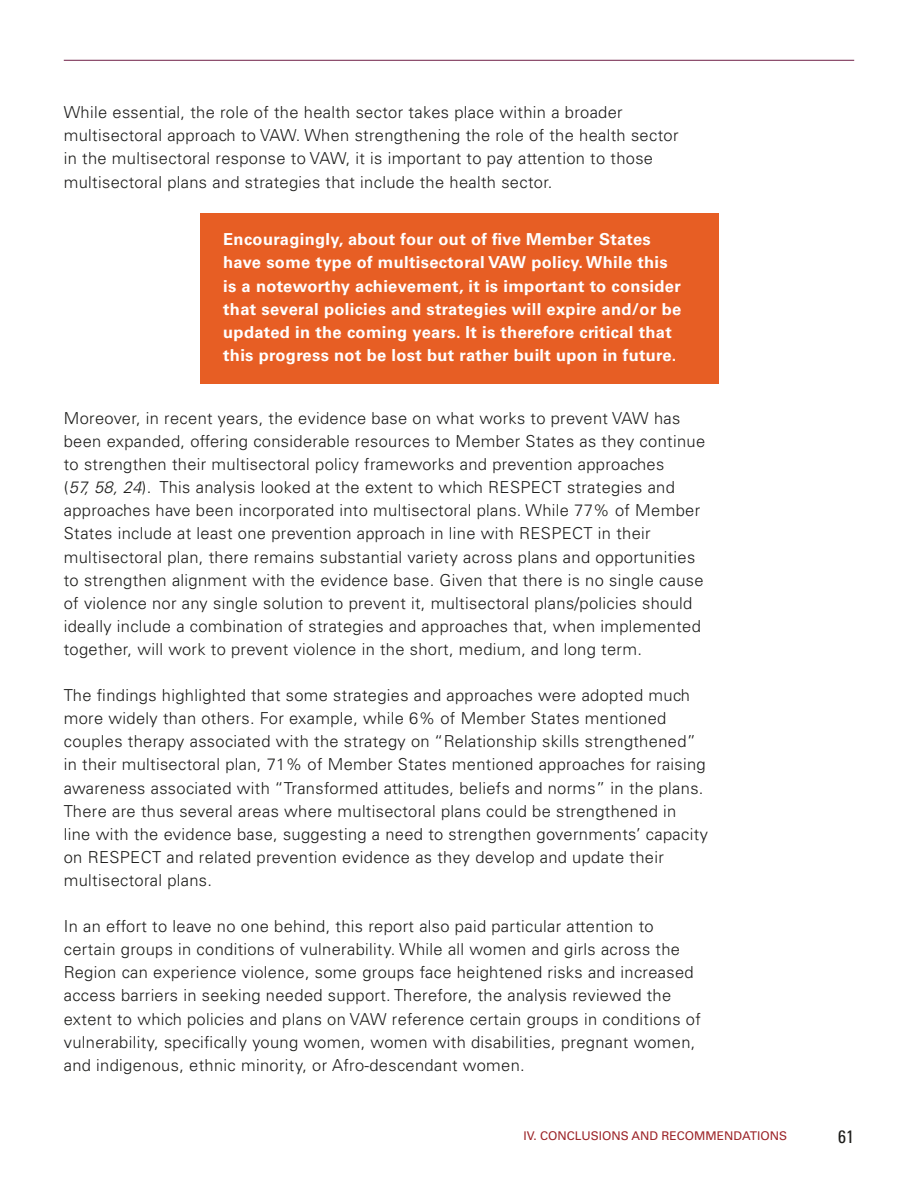
<style>
.page{position:relative;width:918px;height:1188px;background:#fff}
.page>*{position:absolute;margin:0;border:0;box-sizing:border-box;transform-origin:0 0}
.t1{font:condensed 18px "Univers LT Std";color:#1d1d1b}
.t2{font:300 16.5px/23.1px "Univers LT Std";letter-spacing:.02em;color:#1d1d1b}
.t3{font:700 16.5px/23.1px "Univers LT Std";letter-spacing:.02em;color:#fff}
.t4{font:12px "Univers LT Std";color:#9c2428}
.s1{font-style:italic}
</style>
<div class="page">
<hr style="left:64px;top:60px;width:790px;height:1px;background:#6f1e46">
<div style="left:200px;top:213px;width:518px;height:171px;background:#e75e24"></div>
<p class="t2" style="left:64px;top:101px;width:616px">While essential, the role of the health sector takes place within a broader multisectoral approach to VAW. When strengthening the role of the health sector in the multisectoral response to VAW, it is important to pay attention to those multisectoral plans and strategies that include the health sector.</p>
<p class="t3" style="left:223px;top:228px;width:460px">Encouragingly, about four out of five Member States have some type of multisectoral VAW policy. While this is a noteworthy achievement, it is important to consider that several policies and strategies will expire and/or be updated in the coming years. It is therefore critical that this progress not be lost but rather built upon in future.</p>
<p class="t2" style="left:64px;top:407px;width:643px">Moreover, in recent years, the evidence base on what works to prevent VAW has been expanded, offering considerable resources to Member States as they continue to strengthen their multisectoral policy frameworks and prevention approaches<br>(<span class="s1">57, 58, 24</span>). This analysis looked at the extent to which RESPECT strategies and approaches have been incorporated into multisectoral plans. While 77% of Member States include at least one prevention approach in line with RESPECT in their multisectoral plan, there remains substantial variety across plans and opportunities to strengthen alignment with the evidence base. Given that there is no single cause of violence nor any single solution to prevent it, multisectoral plans/policies should ideally include a combination of strategies and approaches that, when implemented together, will work to prevent violence in the short, medium, and long term.</p>
<p class="t2" style="left:64px;top:684px;width:646px">The findings highlighted that some strategies and approaches were adopted much more widely than others. For example, while 6% of Member States mentioned couples therapy associated with the strategy on “Relationship skills strengthened” in their multisectoral plan, 71% of Member States mentioned approaches for raising awareness associated with “Transformed attitudes, beliefs and norms” in the plans.<br>There are thus several areas where multisectoral plans could be strengthened in<br>line with the evidence base, suggesting a need to strengthen governments’ capacity on RESPECT and related prevention evidence as they develop and update their multisectoral plans.</p>
<p class="t2" style="left:64px;top:915px;width:639px">In an effort to leave no one behind, this report also paid particular attention to certain groups in conditions of vulnerability. While all women and girls across the Region can experience violence, some groups face heightened risks and increased access barriers in seeking needed support. Therefore, the analysis reviewed the extent to which policies and plans on VAW reference certain groups in conditions of vulnerability, specifically young women, women with disabilities, pregnant women, and indigenous, ethnic minority, or Afro-descendant women.</p>
<p class="t4" style="left:523px;top:1129px;width:265px">IV. CONCLUSIONS AND RECOMMENDATIONS</p>
<p class="t1" style="left:838px;top:1125px;width:17px">61</p>
</div>
